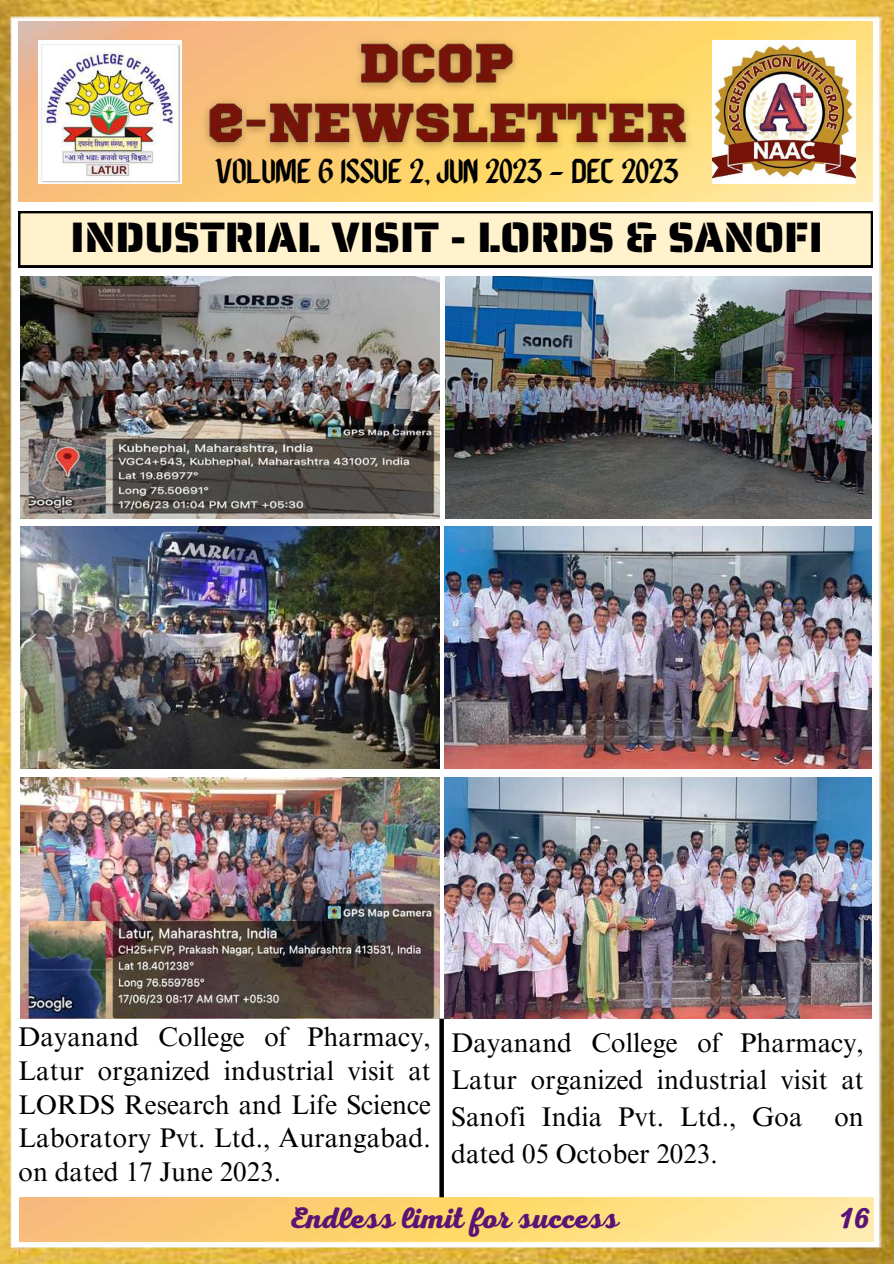
<style>
.page{position:relative;width:894px;height:1264px;background:#fff}
.page>*{position:absolute;margin:0;border:0;box-sizing:border-box;transform-origin:0 0}
.t1{font:42.75px "Saira Stencil One";color:#000}
.t2{font:900 34.5px "Martires Pro";color:#000}
.t3{font:700 30px "Nexa Script";color:#5a1476}
.t4{font:27px/33.8px "Times NRMT Pro";color:#000;text-align:justify}
</style>
<div class="page">
<img style="left:0;top:0;width:893px;height:1263px">
<img style="left:18px;top:22px;width:854px;height:180px">
<img style="left:19px;top:1197px;width:854px;height:44px">
<img style="left:38px;top:40px;width:143px;height:143px">
<img style="left:712px;top:40px;width:143px;height:143px">
<img style="left:195px;top:30px;width:505px;height:128px">
<img style="left:21px;top:276px;width:418px;height:242px">
<img style="left:21px;top:526px;width:418px;height:242px">
<svg style="left:18px;top:211px;width:854px;height:56px;background:#eadebc"></svg>
<img style="left:21px;top:777px;width:418px;height:241px">
<img style="left:445px;top:276px;width:425px;height:242px">
<img style="left:444px;top:526px;width:426px;height:242px">
<img style="left:444px;top:777px;width:426px;height:241px">
<div style="left:439px;top:1018px;width:5px;height:179px;background:#000"></div>
<p class="t2" style="left:215px;top:148px;width:465px">VOLUME 6 ISSUE 2, JUN 2023 - DEC 2023</p>
<h1 class="t1" style="left:71px;top:203px;width:753px">INDUSTRIAL VISIT - LORDS &amp; SANOFI</h1>
<p class="t4" style="left:18px;top:1023px;width:414px">Dayanand College of Pharmacy, Latur organized industrial visit at LORDS Research and Life Science Laboratory Pvt. Ltd., Aurangabad. on dated 17 June 2023.</p>
<p class="t4" style="left:451px;top:1027px;width:414px;line-height:37.2px">Dayanand College of Pharmacy, Latur organized industrial visit at Sanofi India Pvt. Ltd., Goa on dated 05 October 2023.</p>
<p class="t3" style="left:288px;top:1201px;width:332px">Endless limit for success</p>
<p class="t3" style="left:839px;top:1201px;width:32px">16</p>
</div>
